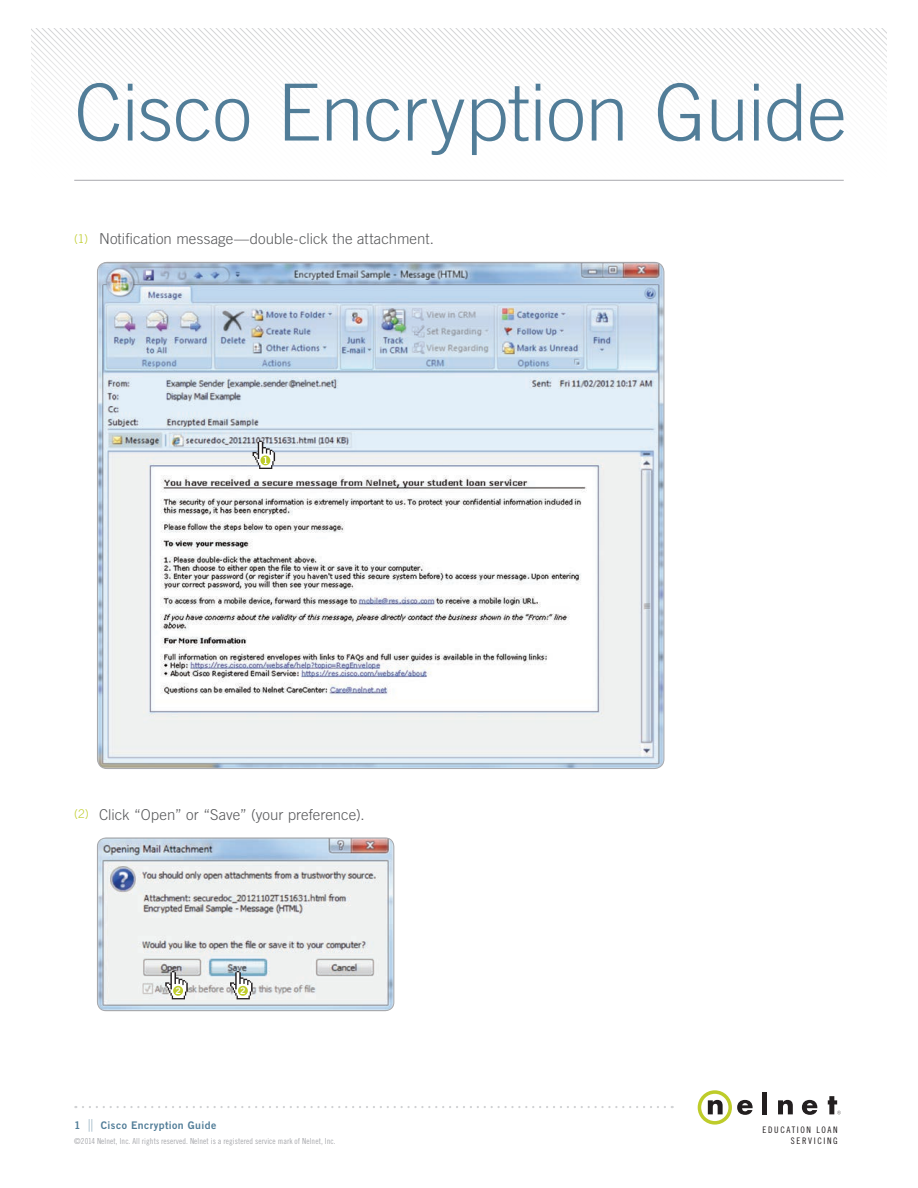
<style>
.page{position:relative;width:918px;height:1188px;background:#fff}
.page>*{position:absolute;margin:0;border:0;box-sizing:border-box;transform-origin:0 0}
.t1{font:300 78.75px "Trade Gothic LT Std";letter-spacing:-.01em;color:#517d98}
.t2{font:300 15px "Trade Gothic LT Std";letter-spacing:.005em;color:#57585a}
.t3{font:10.5px "Trade Gothic LT Std Bd 2";letter-spacing:.04em;color:#517d98}
.t4{font:9px "Trade Gothic LT Std Cn 18";letter-spacing:.18em;color:#231f20}
.t5{font:9px "Trade Gothic LT Std Bd 2";color:#fff}
.t6{font:8.25px "Trade Gothic LT Std Cn 18";letter-spacing:.01em;color:#a8a9ad}
.s1{font-size:12px;color:#becc2a}
.s2{font-family:"Helvetica Neue LT Std";font-weight:100;font-size:12.6px}
</style>
<div class="page">
<svg style="left:643px;top:29px;width:244px;height:151px"></svg>
<svg style="left:475px;top:29px;width:168px;height:151px"></svg>
<svg style="left:337px;top:29px;width:138px;height:151px"></svg>
<svg style="left:289px;top:29px;width:48px;height:151px"></svg>
<svg style="left:31px;top:29px;width:258px;height:151px"></svg>
<svg style="left:75px;top:1106px;width:590px;height:2px"></svg>
<svg style="left:698px;top:1090px;width:55px;height:35px"></svg>
<div style="left:762px;top:1092px;width:5px;height:22px;background:#231f20"></div>
<svg style="left:778px;top:1100px;width:15px;height:14px"></svg>
<svg style="left:802px;top:1100px;width:15px;height:15px"></svg>
<svg style="left:828px;top:1096px;width:13px;height:18px"></svg>
<img style="left:97px;top:262px;width:567px;height:507px">
<img style="left:97px;top:838px;width:297px;height:173px">
<div style="left:97px;top:838px;width:297px;height:173px;border:1px solid #a8a9ad;border-radius:9px"></div>
<svg style="left:253px;top:441px;width:22px;height:28px"></svg>
<hr style="left:74px;top:180px;width:770px;height:1px;background:#a8a9ad">
<svg style="left:230px;top:971px;width:23px;height:28px"></svg>
<div style="left:238px;top:986px;width:10px;height:10px;background:#becc2a;border-radius:50%"></div>
<svg style="left:165px;top:971px;width:23px;height:28px"></svg>
<div style="left:173px;top:986px;width:10px;height:10px;background:#becc2a;border-radius:50%"></div>
<p class="t1" style="left:74px;top:66px;width:774px">Cisco Encryption Guide</p>
<p class="t2" style="left:74px;top:230px;width:361px"><span class="s1">(1)</span> Notification message—double-click the attachment.</p>
<p class="t2" style="left:74px;top:806px;width:292px"><span class="s1">(2)</span> Click “Open” or “Save” (your preference).</p>
<p class="t5" style="left:175px;top:985px;width:7px">2</p>
<p class="t5" style="left:240px;top:985px;width:7px">2</p>
<p class="t3" style="left:74px;top:1118px;width:144px">1 <span class="s2">||</span> Cisco Encryption Guide</p>
<p class="t4" style="left:763px;top:1124px;width:77px">EDUCATION LOAN</p>
<p class="t6" style="left:74px;top:1136px;width:263px">©2014 Nelnet, Inc. All rights reserved. Nelnet is a registered service mark of Nelnet, Inc.</p>
<p class="t4" style="left:791px;top:1135px;width:48px">SERVICING</p>
</div>
